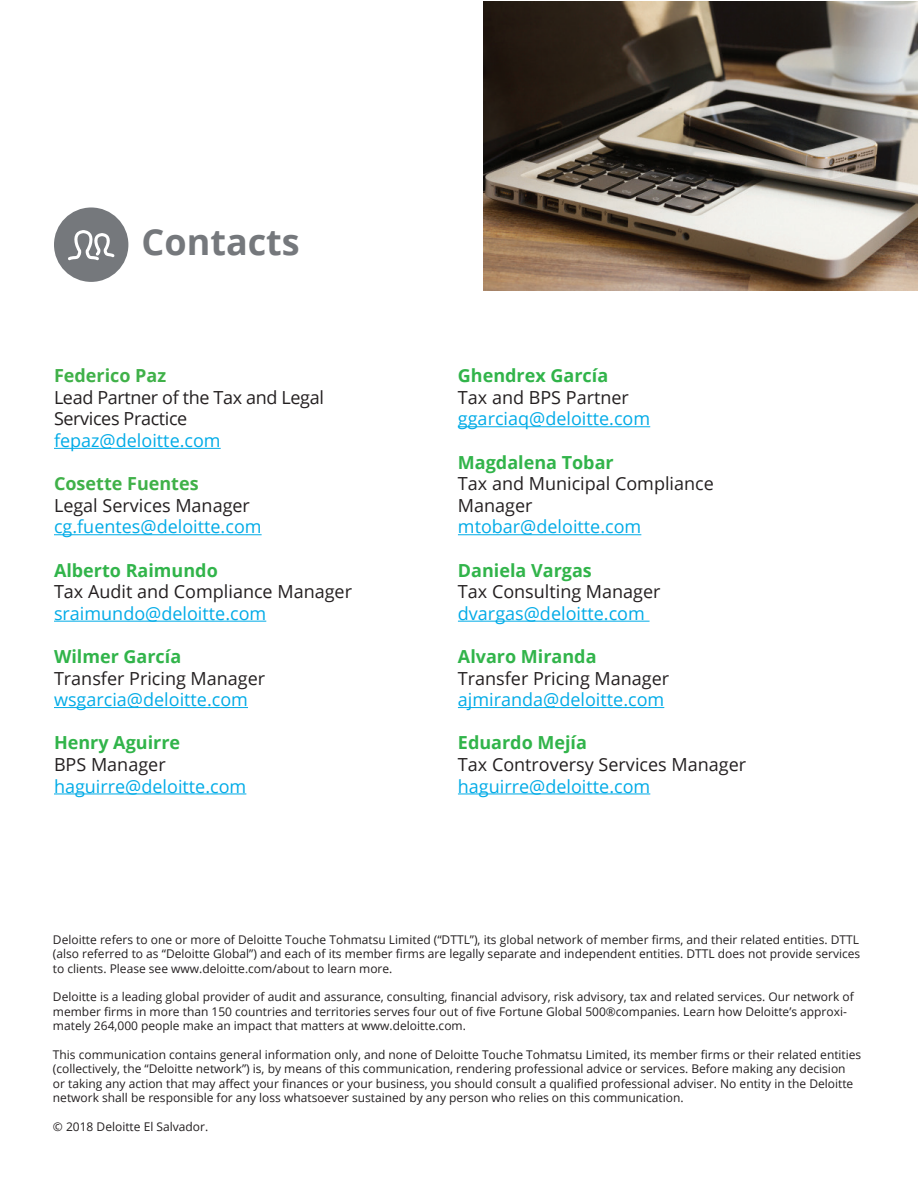
<style>
.page{position:relative;width:918px;height:1188px;background:#fff}
.page>*{position:absolute;margin:0;border:0;box-sizing:border-box;transform-origin:0 0}
.t1{font:700 36px "Open Sans";color:#75787c}
.t2{font:18px "Open Sans";color:#00abe7}
.t3{font:18px/21.6px "Open Sans";color:#231f20}
.t4{font:700 18px "Open Sans";color:#31b44a}
.t5{font:18px/21.6px "Open Sans";letter-spacing:-.02em;color:#231f20}
.t6{font:700 18px "Open Sans";color:#40b149}
.t7{font:12px/14.4px "Open Sans";color:#231f20}
</style>
<div class="page">
<hr style="left:54px;top:448px;width:167px;height:1px;background:#00abe7">
<hr style="left:54px;top:534px;width:208px;height:1px;background:#00abe7">
<hr style="left:54px;top:621px;width:212px;height:1px;background:#00abe7">
<hr style="left:54px;top:707px;width:194px;height:1px;background:#00abe7">
<hr style="left:54px;top:794px;width:192px;height:1px;background:#00abe7">
<hr style="left:458px;top:426px;width:192px;height:1px;background:#00abe7">
<hr style="left:458px;top:534px;width:183px;height:1px;background:#00abe7">
<hr style="left:458px;top:621px;width:192px;height:1px;background:#00abe7">
<hr style="left:458px;top:707px;width:206px;height:1px;background:#00abe7">
<hr style="left:458px;top:794px;width:192px;height:1px;background:#00abe7">
<img style="left:484px;top:1px;width:434px;height:289px">
<svg style="left:54px;top:207px;width:74px;height:75px"></svg>
<h1 class="t1" style="left:142px;top:216px;width:160px">Contacts</h1>
<h2 class="t6" style="left:54px;top:363px;width:114px">Federico Paz</h2>
<h2 class="t5" style="left:54px;top:386px;width:271px">Lead Partner of the Tax and Legal<br>Services Practice</h2>
<h2 class="t2" style="left:54px;top:428px;width:168px">fepaz@deloitte.com</h2>
<h2 class="t6" style="left:54px;top:471px;width:146px">Cosette Fuentes</h2>
<h2 class="t3" style="left:54px;top:494px;width:198px">Legal Services Manager</h2>
<h2 class="t2" style="left:54px;top:515px;width:209px">cg.fuentes@deloitte.com</h2>
<h2 class="t4" style="left:54px;top:557px;width:165px">Alberto Raimundo</h2>
<h2 class="t3" style="left:54px;top:580px;width:300px">Tax Audit and Compliance Manager</h2>
<h2 class="t2" style="left:54px;top:601px;width:214px">sraimundo@deloitte.com</h2>
<h2 class="t4" style="left:54px;top:644px;width:129px">Wilmer García</h2>
<h2 class="t3" style="left:54px;top:667px;width:213px">Transfer Pricing Manager</h2>
<h2 class="t2" style="left:54px;top:687px;width:196px">wsgarcia@deloitte.com</h2>
<h2 class="t4" style="left:54px;top:730px;width:128px">Henry Aguirre</h2>
<h2 class="t3" style="left:54px;top:753px;width:113px">BPS Manager</h2>
<h2 class="t2" style="left:54px;top:774px;width:194px">haguirre@deloitte.com</h2>
<h2 class="t4" style="left:458px;top:363px;width:152px">Ghendrex García</h2>
<h2 class="t3" style="left:458px;top:386px;width:172px">Tax and BPS Partner</h2>
<h2 class="t2" style="left:458px;top:407px;width:194px">ggarciaq@deloitte.com</h2>
<h2 class="t4" style="left:458px;top:449px;width:157px">Magdalena Tobar</h2>
<h2 class="t3" style="left:458px;top:472px;width:257px">Tax and Municipal Compliance<br>Manager</h2>
<h2 class="t2" style="left:458px;top:515px;width:185px">mtobar@deloitte.com</h2>
<h2 class="t4" style="left:458px;top:557px;width:135px">Daniela Vargas</h2>
<h2 class="t3" style="left:458px;top:580px;width:204px">Tax Consulting Manager</h2>
<h2 class="t2" style="left:458px;top:601px;width:188px">dvargas@deloitte.com</h2>
<h2 class="t4" style="left:458px;top:644px;width:140px">Alvaro Miranda</h2>
<h2 class="t3" style="left:458px;top:667px;width:213px">Transfer Pricing Manager</h2>
<h2 class="t2" style="left:458px;top:687px;width:208px">ajmiranda@deloitte.com</h2>
<h2 class="t4" style="left:458px;top:730px;width:131px">Eduardo Mejía</h2>
<h2 class="t3" style="left:458px;top:753px;width:290px">Tax Controversy Services Manager</h2>
<h2 class="t2" style="left:458px;top:774px;width:194px">haguirre@deloitte.com</h2>
<p class="t7" style="left:53px;top:932px;width:809px;text-align:justify">Deloitte refers to one or more of Deloitte Touche Tohmatsu Limited (“DTTL”), its global network of member firms, and their related entities. DTTL (also referred to as “Deloitte Global”) and each of its member firms are legally separate and independent entities. DTTL does not provide services to clients. Please see www.deloitte.com/about to learn more.</p>
<p class="t7" style="left:53px;top:990px;width:802px">Deloitte is a leading global provider of audit and assurance, consulting, financial advisory, risk advisory, tax and related services. Our network of member firms in more than 150 countries and territories serves four out of five Fortune Global 500®companies. Learn how Deloitte’s approxi&shy;mately 264,000 people make an impact that matters at www.deloitte.com.</p>
<p class="t7" style="left:53px;top:1047px;width:810px">This communication contains general information only, and none of Deloitte Touche Tohmatsu Limited, its member firms or their related entities (collectively, the “Deloitte network”) is, by means of this communication, rendering professional advice or services. Before making any decision<br>or taking any action that may affect your finances or your business, you should consult a qualified professional adviser. No entity in the Deloitte network shall be responsible for any loss whatsoever sustained by any person who relies on this communication.</p>
<p class="t7" style="left:53px;top:1119px;width:157px">© 2018 Deloitte El Salvador.</p>
</div>
